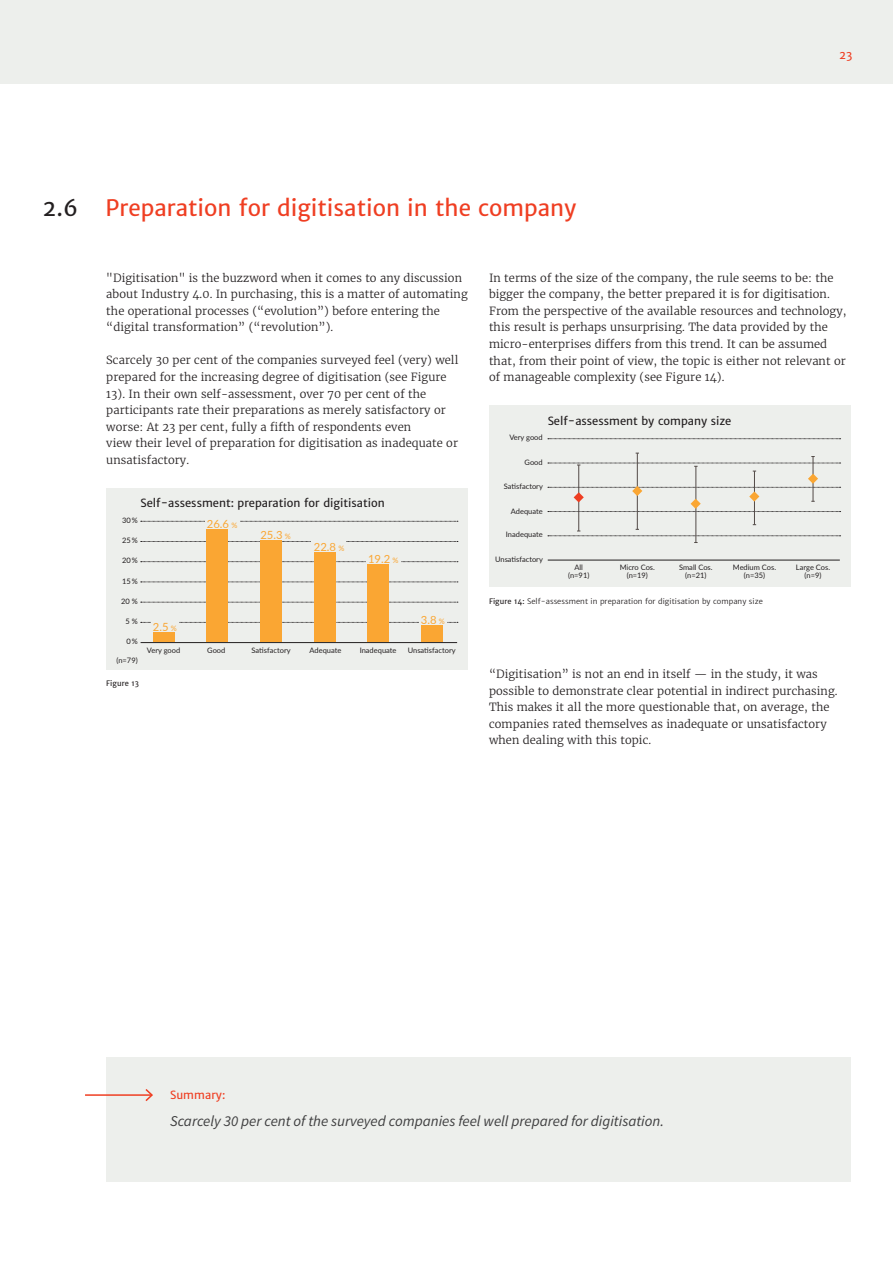
<style>
.page{position:relative;width:893px;height:1263px;background:#fff}
.page>*{position:absolute;margin:0;border:0;box-sizing:border-box;transform-origin:0 0}
.t1{font:22.5px "Merriweather Sans";color:#ef3e22}
.t2{font:italic 15px "Source Sans Pro";color:#3e3e3f}
.t3{font:300 11.25px/16.5px "Merriweather";letter-spacing:.005em;color:#231f20}
.t4{font:11.25px "Merriweather Sans";color:#231f20}
.t5{font:11.25px "Lato";color:#faa633}
.t6{font:11.25px "Merriweather Sans";letter-spacing:.005em;color:#ef3e22}
.t7{font:7.5px/8.2px "Lato";color:#231f20;text-align:center}
.t8{font:7.5px "Merriweather Sans";letter-spacing:.005em;color:#231f20}
.t9{font:7.5px "Merriweather Sans";letter-spacing:.005em;color:#231f20}
.s1{color:#231f20}
.s2{font-size:7.5px}
.s3{font-style:inherit}
</style>
<div class="page">
<div style="left:0;top:0;width:567px;height:84px;background:#edefec"></div>
<div style="left:551px;top:0;width:342px;height:84px;background:#edefec"></div>
<div style="left:106px;top:488px;width:362px;height:181px;background:#edefec"></div>
<svg style="left:141px;top:521px;width:317px;height:1px"></svg>
<svg style="left:141px;top:541px;width:317px;height:1px"></svg>
<svg style="left:141px;top:561px;width:317px;height:1px"></svg>
<svg style="left:141px;top:582px;width:317px;height:1px"></svg>
<svg style="left:141px;top:602px;width:317px;height:1px"></svg>
<svg style="left:141px;top:622px;width:317px;height:1px"></svg>
<div style="left:151px;top:617px;width:28px;height:14px;background:#edefec"></div>
<div style="left:205px;top:515px;width:34px;height:14px;background:#edefec"></div>
<div style="left:312px;top:536px;width:34px;height:14px;background:#edefec"></div>
<div style="left:366px;top:549px;width:35px;height:14px;background:#edefec"></div>
<div style="left:419px;top:610px;width:27px;height:14px;background:#edefec"></div>
<div style="left:314px;top:553px;width:21px;height:89px;background:#faa633"></div>
<div style="left:367px;top:564px;width:22px;height:78px;background:#faa633"></div>
<div style="left:207px;top:529px;width:21px;height:113px;background:#faa633"></div>
<div style="left:260px;top:541px;width:22px;height:101px;background:#faa633"></div>
<div style="left:421px;top:625px;width:21px;height:17px;background:#faa633"></div>
<div style="left:153px;top:632px;width:22px;height:10px;background:#faa633"></div>
<hr style="left:141px;top:642px;width:316px;height:1px;background:#231f20">
<div style="left:489px;top:405px;width:361px;height:182px;background:#edefec"></div>
<svg style="left:548px;top:438px;width:293px;height:1px"></svg>
<hr style="left:548px;top:560px;width:292px;height:1px;background:#231f20">
<hr style="left:578px;top:465px;width:1px;height:66px;background:#524a47">
<hr style="left:695px;top:466px;width:1px;height:76px;background:#524a47">
<hr style="left:637px;top:453px;width:1px;height:76px;background:#524a47">
<hr style="left:754px;top:471px;width:1px;height:54px;background:#524a47">
<svg style="left:548px;top:524px;width:293px;height:12px"></svg>
<hr style="left:813px;top:456px;width:1px;height:45px;background:#524a47">
<svg style="left:548px;top:463px;width:293px;height:49px"></svg>
<div style="left:106px;top:1057px;width:744px;height:124px;background:#edefec"></div>
<hr style="left:85px;top:1094px;width:67px;height:2px;background:#ef3e22">
<svg style="left:144px;top:1089px;width:9px;height:12px"></svg>
<h1 class="t1" style="left:43px;top:194px;width:535px"><span class="s1">2.6</span> Preparation for digitisation in the company</h1>
<p class="t6" style="left:839px;top:48px;width:15px">23</p>
<p class="t3" style="left:106px;top:269px;width:363px">"Digitisation" is the buzzword when it comes to any discussion about Industry 4.0. In purchasing, this is a matter of automating the operational processes (“evolution”) before entering the “digital transformation” (“revolution”).</p>
<p class="t3" style="left:106px;top:352px;width:354px">Scarcely 30 per cent of the companies surveyed feel (very) well prepared for the increasing degree of digitisation (see Figure 13). In their own self-assessment, over 70 per cent of the participants rate their preparations as merely satisfactory or worse: At 23 per cent, fully a fifth of respondents even<br>view their level of preparation for digitisation as inadequate or unsatisfactory.</p>
<p class="t4" style="left:141px;top:496px;width:246px">Self-assessment: preparation for digitisation</p>
<p class="t7" style="left:122px;top:516px;width:17px">30 %</p>
<p class="t7" style="left:122px;top:536px;width:17px">25 %</p>
<p class="t7" style="left:122px;top:556px;width:17px">20 %</p>
<p class="t7" style="left:122px;top:576px;width:17px">15 %</p>
<p class="t7" style="left:121px;top:597px;width:18px">20 %</p>
<p class="t7" style="left:125px;top:617px;width:14px">5 %</p>
<p class="t7" style="left:126px;top:637px;width:13px">0 %</p>
<p class="t7" style="left:117px;top:655px;width:23px">(n=79)</p>
<p class="t9" style="left:106px;top:679px;width:34px">Figure 13</p>
<p class="t5" style="left:153px;top:619px;width:25px">2.5 <span class="s2">%</span></p>
<p class="t7" style="left:147px;top:645px;width:35px">Very good</p>
<p class="t5" style="left:207px;top:516px;width:32px">26.6 <span class="s2">%</span></p>
<p class="t5" style="left:260px;top:527px;width:32px">25.3 <span class="s2">%</span></p>
<p class="t5" style="left:314px;top:539px;width:32px">22.8 <span class="s2">%</span></p>
<p class="t5" style="left:368px;top:551px;width:32px">19.2 <span class="s2">%</span></p>
<p class="t5" style="left:421px;top:612px;width:25px">3.8 <span class="s2">%</span></p>
<p class="t7" style="left:207px;top:645px;width:20px">Good</p>
<p class="t7" style="left:252px;top:645px;width:40px">Satisfactory</p>
<p class="t7" style="left:310px;top:645px;width:33px">Adequate</p>
<p class="t7" style="left:360px;top:645px;width:38px">Inadequate</p>
<p class="t7" style="left:408px;top:645px;width:49px">Unsatisfactory</p>
<p class="t3" style="left:489px;top:269px;width:359px">In terms of the size of the company, the rule seems to be: the bigger the company, the better prepared it is for digitisation.<br>From the perspective of the available resources and technology, this result is perhaps unsurprising. The data provided by the micro-enterprises differs from this trend. It can be assumed that, from their point of view, the topic is either not relevant or of manageable complexity (see Figure 14).</p>
<p class="t4" style="left:548px;top:414px;width:185px">Self-assessment by company size</p>
<p class="t7" style="left:509px;top:433px;width:35px">Very good</p>
<p class="t7" style="left:525px;top:457px;width:20px">Good</p>
<p class="t7" style="left:504px;top:482px;width:40px">Satisfactory</p>
<p class="t7" style="left:511px;top:506px;width:33px">Adequate</p>
<p class="t7" style="left:506px;top:530px;width:38px">Inadequate</p>
<p class="t7" style="left:495px;top:555px;width:49px">Unsatisfactory</p>
<p class="t7" style="left:733px;top:563px;width:45px">Medium Cos. (n=35)</p>
<p class="t7" style="left:568px;top:563px;width:23px">All (n=91)</p>
<p class="t7" style="left:679px;top:563px;width:35px">Small Cos. (n=21)</p>
<p class="t7" style="left:796px;top:563px;width:36px">Large Cos. (n=9)</p>
<p class="t8" style="left:489px;top:596px;width:275px"><span class="s3">Figure 14:</span> Self-assessment in preparation for digitisation by company size</p>
<p class="t7" style="left:620px;top:563px;width:37px">Micro Cos. (n=19)</p>
<p class="t3" style="left:489px;top:665px;width:350px">“Digitisation” is not an end in itself — in the study, it was possible to demonstrate clear potential in indirect purchasing.<br>This makes it all the more questionable that, on average, the companies rated themselves as inadequate or unsatisfactory when dealing with this topic.</p>
<p class="t6" style="left:170px;top:1088px;width:57px">Summary:</p>
<h2 class="t2" style="left:170px;top:1112px;width:495px">Scarcely 30 per cent of the surveyed companies feel well prepared for digitisation.</h2>
</div>
